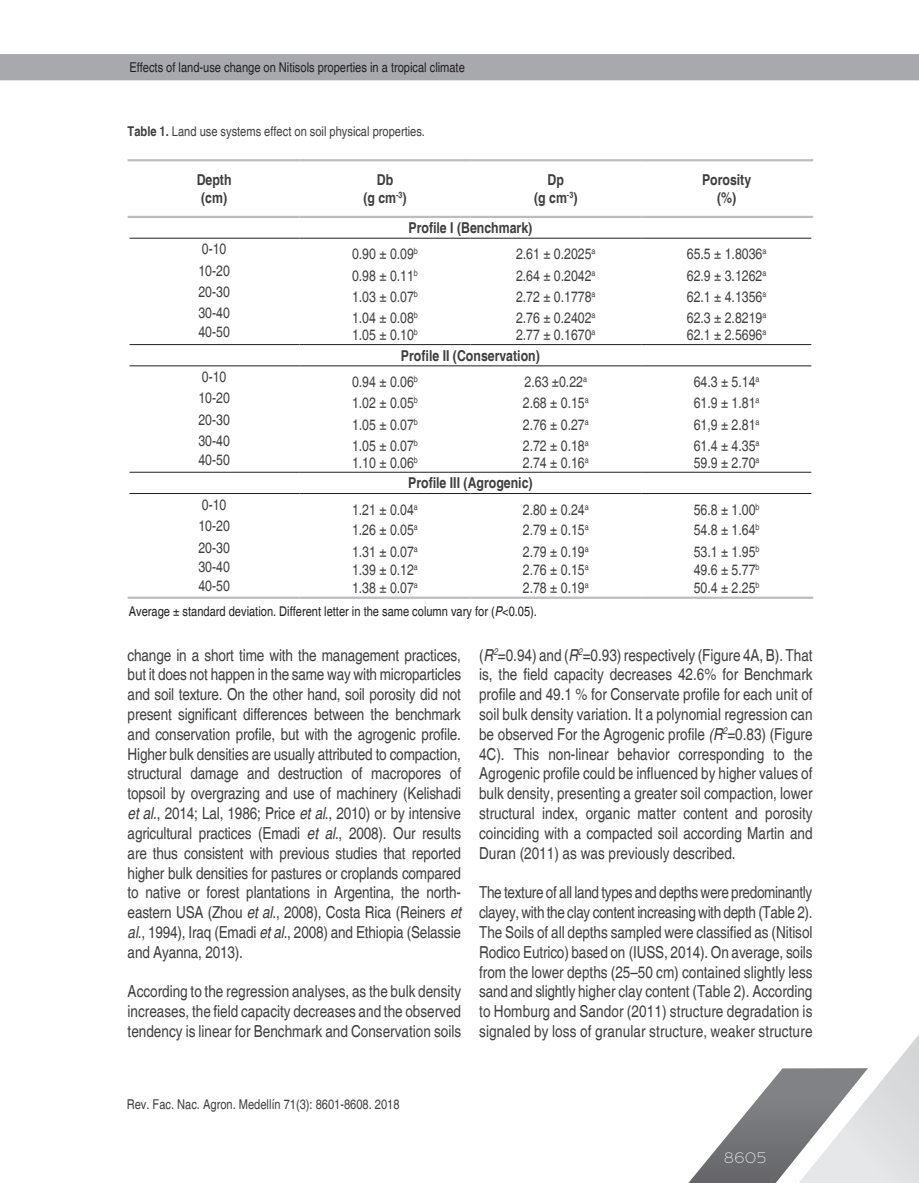
<style>
.page{position:relative;width:919px;height:1183px;background:#fff}
.page>*{position:absolute;margin:0;border:0;box-sizing:border-box;transform-origin:0 0}
.t1{font:condensed 16.5px/19.8px "Helvetica";color:#3e3e3f;text-align:justify}
.t2{font:condensed 15px "Helvetica";color:#3e3e3f}
.t3{font:700 condensed 15px/18px "Helvetica";color:#3e3e3f;text-align:center}
.t4{font:100 15px "Zona Pro";color:#fff}
.t5{font:condensed 13.5px "Helvetica";color:#231f20}
.t6{font:condensed 13.5px "Helvetica";color:#3e3e3f}
.s1{font-weight:700}
.s2{font-style:italic}
</style>
<div class="page">
<svg style="left:689px;top:1036px;width:229px;height:146px"></svg>
<div style="left:0;top:54px;width:918px;height:26px;background:#a8a9ad"></div>
<hr style="left:129px;top:238px;width:170px;height:1px;background:#231f20">
<hr style="left:299px;top:238px;width:171px;height:1px;background:#231f20">
<hr style="left:470px;top:238px;width:171px;height:1px;background:#231f20">
<hr style="left:641px;top:238px;width:170px;height:1px;background:#231f20">
<hr style="left:129px;top:344px;width:170px;height:1px;background:#231f20">
<hr style="left:299px;top:344px;width:171px;height:1px;background:#231f20">
<hr style="left:470px;top:344px;width:171px;height:1px;background:#231f20">
<hr style="left:641px;top:344px;width:170px;height:1px;background:#231f20">
<hr style="left:129px;top:365px;width:170px;height:1px;background:#231f20">
<hr style="left:299px;top:365px;width:171px;height:1px;background:#231f20">
<hr style="left:470px;top:365px;width:171px;height:1px;background:#231f20">
<hr style="left:641px;top:365px;width:170px;height:1px;background:#231f20">
<hr style="left:129px;top:471px;width:170px;height:1px;background:#231f20">
<hr style="left:299px;top:471px;width:171px;height:1px;background:#231f20">
<hr style="left:470px;top:471px;width:171px;height:1px;background:#231f20">
<hr style="left:641px;top:471px;width:170px;height:1px;background:#231f20">
<hr style="left:129px;top:493px;width:170px;height:1px;background:#231f20">
<hr style="left:299px;top:493px;width:171px;height:1px;background:#231f20">
<hr style="left:470px;top:493px;width:171px;height:1px;background:#231f20">
<hr style="left:641px;top:493px;width:170px;height:1px;background:#231f20">
<hr style="left:128px;top:159px;width:171px;height:2px;background:#bcbdc0">
<hr style="left:299px;top:159px;width:171px;height:2px;background:#bcbdc0">
<hr style="left:470px;top:159px;width:171px;height:2px;background:#bcbdc0">
<hr style="left:641px;top:159px;width:172px;height:2px;background:#bcbdc0">
<hr style="left:128px;top:216px;width:171px;height:2px;background:#bcbdc0">
<hr style="left:299px;top:216px;width:171px;height:2px;background:#bcbdc0">
<hr style="left:470px;top:216px;width:171px;height:2px;background:#bcbdc0">
<hr style="left:641px;top:216px;width:172px;height:2px;background:#bcbdc0">
<hr style="left:128px;top:596px;width:171px;height:2px;background:#bcbdc0">
<hr style="left:299px;top:596px;width:171px;height:2px;background:#bcbdc0">
<hr style="left:470px;top:596px;width:171px;height:2px;background:#bcbdc0">
<hr style="left:641px;top:596px;width:172px;height:2px;background:#bcbdc0">
<p class="t5" style="left:129px;top:59px;width:337px">Effects of land-use change on Nitisols properties in a tropical climate</p>
<p class="t6" style="left:128px;top:123px;width:299px"><span class="s1">Table 1.</span> Land use systems effect on soil physical properties.</p>
<p class="t3" style="left:197px;top:171px;width:36px;text-align:left">Depth (cm)</p>
<p class="t3" style="left:363px;top:171px;width:45px">Db<br>(g cm<sup>-3</sup>)</p>
<p class="t3" style="left:534px;top:171px;width:45px">Dp<br>(g cm<sup>-3</sup>)</p>
<p class="t3" style="left:702px;top:171px;width:51px">Porosity (%)</p>
<p class="t3" style="left:408px;top:219px;width:125px">Profile I (Benchmark)</p>
<p class="t2" style="left:202px;top:240px;width:26px">0-10</p>
<p class="t2" style="left:352px;top:245px;width:67px">0.90 ± 0.09<sup>b</sup></p>
<p class="t2" style="left:516px;top:245px;width:81px">2.61 ± 0.2025<sup>a</sup></p>
<p class="t2" style="left:686px;top:245px;width:81px">65.5 ± 1.8036<sup>a</sup></p>
<p class="t2" style="left:198px;top:261px;width:33px">10-20</p>
<p class="t2" style="left:352px;top:266px;width:67px">0.98 ± 0.11<sup>b</sup></p>
<p class="t2" style="left:516px;top:266px;width:81px">2.64 ± 0.2042<sup>a</sup></p>
<p class="t2" style="left:686px;top:266px;width:81px">62.9 ± 3.1262<sup>a</sup></p>
<p class="t2" style="left:198px;top:283px;width:33px">20-30</p>
<p class="t2" style="left:352px;top:288px;width:67px">1.03 ± 0.07<sup>b</sup></p>
<p class="t2" style="left:516px;top:288px;width:81px">2.72 ± 0.1778<sup>a</sup></p>
<p class="t2" style="left:686px;top:288px;width:81px">62.1 ± 4.1356<sup>a</sup></p>
<p class="t2" style="left:198px;top:304px;width:33px">30-40</p>
<p class="t2" style="left:352px;top:309px;width:67px">1.04 ± 0.08<sup>b</sup></p>
<p class="t2" style="left:516px;top:309px;width:81px">2.76 ± 0.2402<sup>a</sup></p>
<p class="t2" style="left:686px;top:309px;width:81px">62.3 ± 2.8219<sup>a</sup></p>
<p class="t2" style="left:198px;top:323px;width:33px">40-50</p>
<p class="t2" style="left:352px;top:326px;width:67px">1.05 ± 0.10<sup>b</sup></p>
<p class="t2" style="left:516px;top:326px;width:81px">2.77 ± 0.1670<sup>a</sup></p>
<p class="t2" style="left:686px;top:326px;width:81px">62.1 ± 2.5696<sup>a</sup></p>
<p class="t3" style="left:401px;top:346px;width:140px">Profile II (Conservation)</p>
<p class="t2" style="left:202px;top:368px;width:26px">0-10</p>
<p class="t2" style="left:352px;top:373px;width:67px">0.94 ± 0.06<sup>b</sup></p>
<p class="t2" style="left:524px;top:373px;width:64px">2.63 ±0.22<sup>a</sup></p>
<p class="t2" style="left:693px;top:373px;width:67px">64.3 ± 5.14<sup>a</sup></p>
<p class="t2" style="left:198px;top:389px;width:33px">10-20</p>
<p class="t2" style="left:352px;top:394px;width:67px">1.02 ± 0.05<sup>b</sup></p>
<p class="t2" style="left:523px;top:394px;width:67px">2.68 ± 0.15<sup>a</sup></p>
<p class="t2" style="left:693px;top:394px;width:67px">61.9 ± 1.81<sup>a</sup></p>
<p class="t2" style="left:198px;top:410px;width:33px">20-30</p>
<p class="t2" style="left:352px;top:415px;width:67px">1.05 ± 0.07<sup>b</sup></p>
<p class="t2" style="left:523px;top:415px;width:67px">2.76 ± 0.27<sup>a</sup></p>
<p class="t2" style="left:693px;top:415px;width:67px">61,9 ± 2.81<sup>a</sup></p>
<p class="t2" style="left:198px;top:431px;width:33px">30-40</p>
<p class="t2" style="left:352px;top:437px;width:67px">1.05 ± 0.07<sup>b</sup></p>
<p class="t2" style="left:523px;top:437px;width:67px">2.72 ± 0.18<sup>a</sup></p>
<p class="t2" style="left:693px;top:437px;width:67px">61.4 ± 4.35<sup>a</sup></p>
<p class="t2" style="left:198px;top:451px;width:33px">40-50</p>
<p class="t2" style="left:352px;top:454px;width:67px">1.10 ± 0.06<sup>b</sup></p>
<p class="t2" style="left:523px;top:454px;width:67px">2.74 ± 0.16<sup>a</sup></p>
<p class="t2" style="left:693px;top:454px;width:67px">59.9 ± 2.70<sup>a</sup></p>
<p class="t3" style="left:408px;top:474px;width:126px">Profile III (Agrogenic)</p>
<p class="t2" style="left:202px;top:495px;width:26px">0-10</p>
<p class="t2" style="left:352px;top:500px;width:67px">1.21 ± 0.04<sup>a</sup></p>
<p class="t2" style="left:523px;top:500px;width:67px">2.80 ± 0.24<sup>a</sup></p>
<p class="t2" style="left:693px;top:500px;width:67px">56.8 ± 1.00<sup>b</sup></p>
<p class="t2" style="left:198px;top:516px;width:33px">10-20</p>
<p class="t2" style="left:352px;top:521px;width:67px">1.26 ± 0.05<sup>a</sup></p>
<p class="t2" style="left:523px;top:521px;width:67px">2.79 ± 0.15<sup>a</sup></p>
<p class="t2" style="left:693px;top:521px;width:67px">54.8 ± 1.64<sup>b</sup></p>
<p class="t2" style="left:198px;top:538px;width:33px">20-30</p>
<p class="t2" style="left:352px;top:543px;width:67px">1.31 ± 0.07<sup>a</sup></p>
<p class="t2" style="left:523px;top:543px;width:67px">2.79 ± 0.19<sup>a</sup></p>
<p class="t2" style="left:693px;top:543px;width:67px">53.1 ± 1.95<sup>b</sup></p>
<p class="t2" style="left:198px;top:557px;width:33px">30-40</p>
<p class="t2" style="left:352px;top:561px;width:67px">1.39 ± 0.12<sup>a</sup></p>
<p class="t2" style="left:523px;top:561px;width:67px">2.76 ± 0.15<sup>a</sup></p>
<p class="t2" style="left:693px;top:561px;width:67px">49.6 ± 5.77<sup>b</sup></p>
<p class="t2" style="left:198px;top:576px;width:33px">40-50</p>
<p class="t2" style="left:352px;top:579px;width:67px">1.38 ± 0.07<sup>a</sup></p>
<p class="t2" style="left:523px;top:579px;width:67px">2.78 ± 0.19<sup>a</sup></p>
<p class="t2" style="left:693px;top:579px;width:67px">50.4 ± 2.25<sup>b</sup></p>
<p class="t5" style="left:129px;top:603px;width:410px">Average ± standard deviation. Different letter in the same column vary for (<span class="s2">P</span>&lt;0.05).</p>
<p class="t1" style="left:128px;top:644px;width:335px">change in a short time with the management practices, but it does not happen in the same way with microparticles and soil texture. On the other hand, soil porosity did not present significant differences between the benchmark and conservation profile, but with the agrogenic profile.<br>Higher bulk densities are usually attributed to compaction, structural damage and destruction of macropores of topsoil by overgrazing and use of machinery (Kelishadi <span class="s2">et al</span>., 2014; Lal, 1986; Price <span class="s2">et al</span>., 2010) or by intensive agricultural practices (Emadi <span class="s2">et al</span>., 2008). Our results are thus consistent with previous studies that reported higher bulk densities for pastures or croplands compared to native or forest plantations in Argentina, the north&shy;eastern USA (Zhou <span class="s2">et al</span>., 2008), Costa Rica (Reiners <span class="s2">et al</span>., 1994), Iraq (Emadi <span class="s2">et al</span>., 2008) and Ethiopia (Selassie and Ayanna, 2013).</p>
<p class="t1" style="left:128px;top:981px;width:335px">According to the regression analyses, as the bulk density increases, the field capacity decreases and the observed tendency is linear for Benchmark and Conservation soils</p>
<p class="t1" style="left:479px;top:644px;width:335px">(<span class="s2">R</span><sup>2</sup>=0.94) and (<span class="s2">R</span><sup>2</sup>=0.93) respectively (Figure 4A, B). That is, the field capacity decreases 42.6% for Benchmark profile and 49.1 % for Conservate profile for each unit of soil bulk density variation. It a polynomial regression can be observed For the Agrogenic profile <span class="s2">(R</span><sup>2</sup>=0.83) (Figure 4C). This non-linear behavior corresponding to the Agrogenic profile could be influenced by higher values of bulk density, presenting a greater soil compaction, lower structural index, organic matter content and porosity coinciding with a compacted soil according Martin and Duran (2011) as was previously described.</p>
<p class="t1" style="left:479px;top:882px;width:335px">The texture of all land types and depths were predominantly clayey, with the clay content increasing with depth (Table 2).<br>The Soils of all depths sampled were classified as (Nitisol Rodico Eutrico) based on (IUSS, 2014). On average, soils from the lower depths (25–50 cm) contained slightly less sand and slightly higher clay content (Table 2). According to Homburg and Sandor (2011) structure degradation is signaled by loss of granular structure, weaker structure</p>
<p class="t6" style="left:127px;top:1095px;width:274px">Rev. Fac. Nac. Agron. Medellín 71(3): 8601-8608. 2018</p>
<p class="t4" style="left:724px;top:1148px;width:43px">8605</p>
</div>
